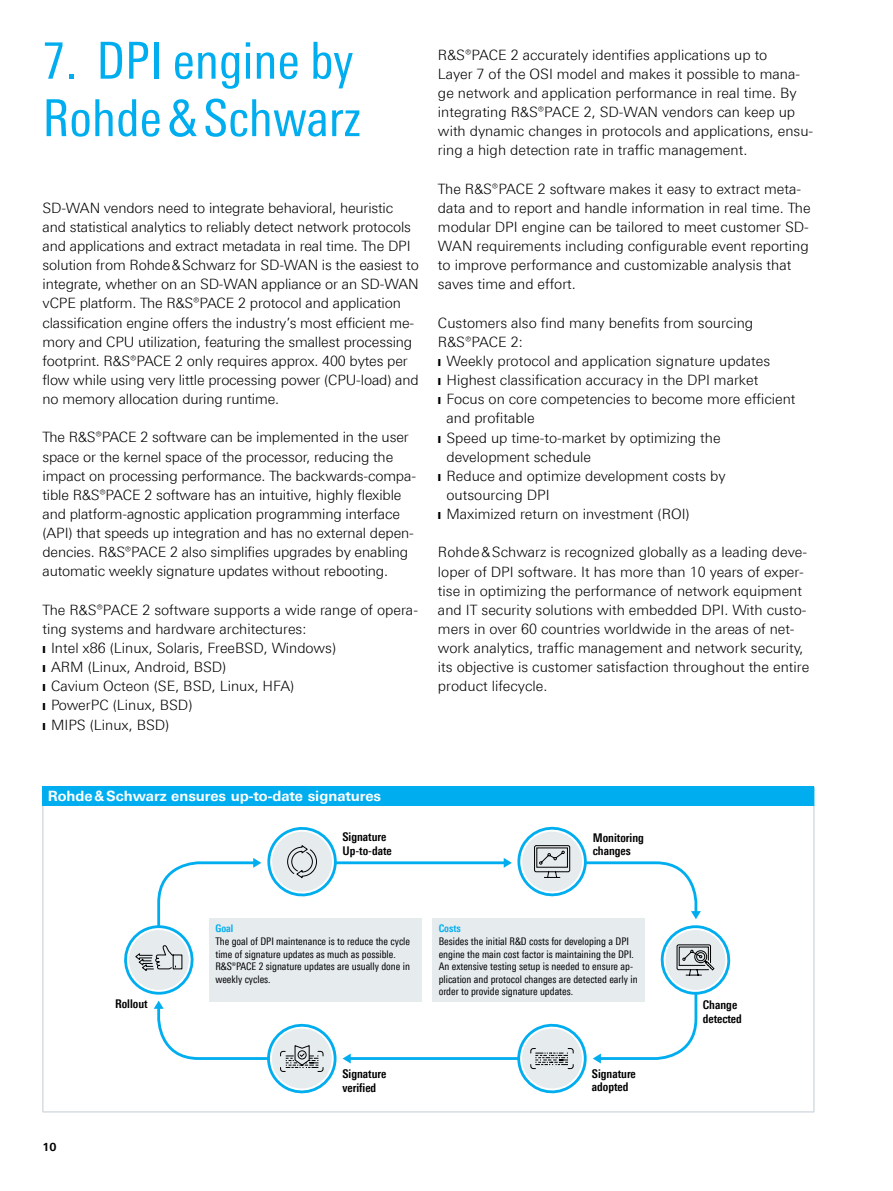
<style>
.page{position:relative;width:893px;height:1191px;background:#fff}
.page>*{position:absolute;margin:0;border:0;box-sizing:border-box;transform-origin:0 0}
.t1{font:51px/57.4px "Linotype Univers 420 Cn";color:#00aeef}
.t2{font:300 14.25px/19.2px "Linotype Univers 330";color:#000}
.t3{font:700 14.25px "Linotype Univers 630";color:#fff}
.t4{font:700 12px/13.5px "Linotype Univers 620 Cn";color:#000}
.t5{font:700 11.25px "Linotype Univers 630";color:#000}
.t6{font:10.5px/12.6px "Linotype Univers 420 Cn";color:#000}
.t7{font:700 10.5px "Linotype Univers 620 Cn";color:#00aeef}
</style>
<div class="page">
<div style="left:43px;top:787px;width:771px;height:19px;background:#00aeef"></div>
<hr style="left:814px;top:806px;width:1px;height:305px;background:#c1cbd2">
<hr style="left:43px;top:1111px;width:771px;height:1px;background:#c1cbd2">
<svg style="left:814px;top:787px;width:1px;height:19px"></svg>
<hr style="left:43px;top:806px;width:1px;height:305px;background:#c1cbd2">
<svg style="left:124px;top:826px;width:607px;height:268px"></svg>
<div style="left:272px;top:831px;width:60px;height:60px;background:#e6ebee;border-radius:50%"></div>
<svg style="left:287px;top:845px;width:30px;height:33px"></svg>
<div style="left:522px;top:831px;width:60px;height:60px;background:#e6ebee;border-radius:50%"></div>
<svg style="left:534px;top:845px;width:37px;height:33px"></svg>
<div style="left:522px;top:1028px;width:60px;height:60px;background:#e6ebee;border-radius:50%"></div>
<svg style="left:530px;top:1048px;width:44px;height:21px"></svg>
<div style="left:272px;top:1028px;width:60px;height:60px;background:#e6ebee;border-radius:50%"></div>
<svg style="left:280px;top:1045px;width:44px;height:27px"></svg>
<div style="left:665px;top:930px;width:60px;height:60px;background:#e6ebee;border-radius:50%"></div>
<svg style="left:676px;top:944px;width:39px;height:32px"></svg>
<div style="left:129px;top:930px;width:60px;height:60px;background:#e6ebee;border-radius:50%"></div>
<svg style="left:135px;top:945px;width:48px;height:26px"></svg>
<hr style="left:335px;top:861px;width:172px;height:3px;background:#00aeef">
<hr style="left:347px;top:1057px;width:172px;height:3px;background:#00aeef">
<svg style="left:504px;top:858px;width:8px;height:10px"></svg>
<svg style="left:156px;top:858px;width:105px;height:71px"></svg>
<svg style="left:593px;top:990px;width:106px;height:73px"></svg>
<svg style="left:343px;top:1053px;width:8px;height:10px"></svg>
<svg style="left:582px;top:860px;width:119px;height:59px"></svg>
<svg style="left:154px;top:1000px;width:117px;height:61px"></svg>
<div style="left:209px;top:918px;width:213px;height:83px;background:#e6ebee"></div>
<div style="left:432px;top:918px;width:213px;height:83px;background:#e6ebee"></div>
<h1 class="t1" style="left:43px;top:32px;width:320px">7. DPI engine by<br>Rohde&amp;Schwarz</h1>
<p class="t2" style="left:43px;top:198px;width:378px">SD-WAN vendors need to integrate behavioral, heuristic and statistical analytics to reliably detect network protocols and applications and extract metadata in real time. The DPI solution from Rohde&amp;Schwarz for SD-WAN is the easiest to integrate, whether on an SD-WAN appliance or an SD-WAN vCPE platform. The R&amp;S®PACE 2 protocol and application classification engine offers the industry’s most efficient me&shy;mory and CPU utilization, featuring the smallest processing footprint. R&amp;S®PACE 2 only requires approx. 400 bytes per flow while using very little processing power (CPU-load) and no memory allocation during runtime.</p>
<p class="t2" style="left:43px;top:427px;width:375px">The R&amp;S®PACE 2 software can be implemented in the user space or the kernel space of the processor, reducing the impact on processing performance. The backwards-compa&shy;tible R&amp;S®PACE 2 software has an intuitive, highly flexible and platform-agnostic application programming interface (API) that speeds up integration and has no external depen&shy;dencies. R&amp;S®PACE 2 also simplifies upgrades by enabling automatic weekly signature updates without rebooting.</p>
<p class="t2" style="left:43px;top:600px;width:377px">The R&amp;S®PACE 2 software supports a wide range of opera&shy;ting systems and hardware architectures:<br>❙ Intel x86 (Linux, Solaris, FreeBSD, Windows)<br>❙ ARM (Linux, Android, BSD)<br>❙ Cavium Octeon (SE, BSD, Linux, HFA)<br>❙ PowerPC (Linux, BSD)<br>❙ MIPS (Linux, BSD)</p>
<p class="t2" style="left:438px;top:45px;width:377px">R&amp;S®PACE 2 accurately identifies applications up to<br>Layer 7 of the OSI model and makes it possible to mana&shy;ge network and application performance in real time. By integrating R&amp;S®PACE 2, SD-WAN vendors can keep up with dynamic changes in protocols and applications, ensu&shy;ring a high detection rate in traffic management.</p>
<p class="t2" style="left:438px;top:179px;width:374px">The R&amp;S®PACE 2 software makes it easy to extract meta&shy;data and to report and handle information in real time. The modular DPI engine can be tailored to meet customer SD-WAN requirements including configurable event reporting to improve performance and customizable analysis that saves time and effort.</p>
<p class="t2" style="left:438px;top:313px;width:317px">Customers also find many benefits from sourcing</p>
<p class="t2" style="left:438px;top:332px;width:86px">R&amp;S®PACE 2:</p>
<p class="t2" style="left:438px;top:351px;width:334px">❙ Weekly protocol and application signature updates</p>
<p class="t2" style="left:438px;top:370px;width:322px">❙ Highest classification accuracy in the DPI market</p>
<p class="t2" style="left:438px;top:389px;width:359px">❙ Focus on core competencies to become more efficient</p>
<p class="t2" style="left:446px;top:408px;width:90px">and profitable</p>
<p class="t2" style="left:438px;top:428px;width:284px">❙ Speed up time-to-market by optimizing the</p>
<p class="t2" style="left:446px;top:447px;width:146px">development schedule</p>
<p class="t2" style="left:438px;top:466px;width:289px">❙ Reduce and optimize development costs by</p>
<p class="t2" style="left:446px;top:485px;width:105px">outsourcing DPI</p>
<p class="t2" style="left:438px;top:504px;width:253px">❙ Maximized return on investment (ROI)</p>
<p class="t2" style="left:438px;top:542px;width:373px">Rohde&amp;Schwarz is recognized globally as a leading deve&shy;loper of DPI software. It has more than 10 years of exper&shy;tise in optimizing the performance of network equipment and IT security solutions with embedded DPI. With custo&shy;mers in over 60 countries worldwide in the areas of net&shy;work analytics, traffic management and network security, its objective is customer satisfaction throughout the entire product lifecycle.</p>
<p class="t3" style="left:48px;top:788px;width:335px">Rohde&amp;Schwarz ensures up-to-date signatures</p>
<p class="t4" style="left:342px;top:830px;width:51px">Signature<br>Up-to-date</p>
<p class="t4" style="left:593px;top:830px;width:53px">Monitoring changes</p>
<p class="t7" style="left:215px;top:922px;width:19px">Goal</p>
<p class="t6" style="left:215px;top:935px;width:196px">The goal of DPI maintenance is to reduce the cycle time of signature updates as much as possible.<br>R&amp;S®PACE 2 signature updates are usually done in weekly cycles.</p>
<p class="t7" style="left:439px;top:922px;width:24px">Costs</p>
<p class="t6" style="left:439px;top:935px;width:200px">Besides the initial R&amp;D costs for developing a DPI engine the main cost factor is maintaining the DPI.<br>An extensive testing setup is needed to ensure ap&shy;plication and protocol changes are detected early in order to provide signature updates.</p>
<p class="t4" style="left:115px;top:997px;width:34px">Rollout</p>
<p class="t4" style="left:703px;top:998px;width:40px">Change detected</p>
<p class="t5" style="left:43px;top:1139px;width:16px">10</p>
<p class="t4" style="left:342px;top:1067px;width:46px">Signature verified</p>
<p class="t4" style="left:592px;top:1066px;width:46px">Signature adopted</p>
</div>
